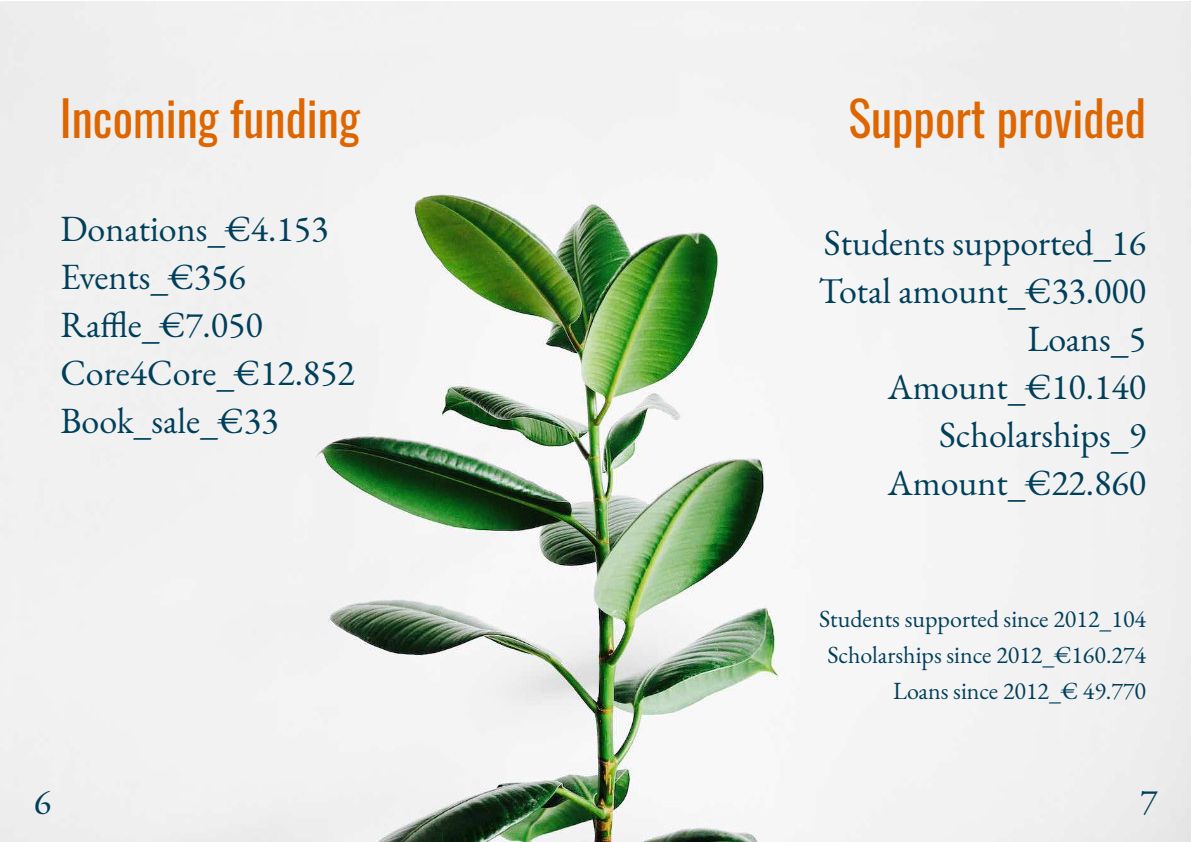
<style>
.page{position:relative;width:1191px;height:842px;background:#fff}
.page>*{position:absolute;margin:0;border:0;box-sizing:border-box;transform-origin:0 0}
.t1{font:48px "Oswald";color:#de6600}
.t2{font:36px/48px "EB Garamond";color:#003f5a;text-align:right}
.t3{font:24px/36px "EB Garamond";color:#003f5a;text-align:right}
</style>
<div class="page">
<img style="left:0;top:1px;width:1191px;height:841px">
<h1 class="t1" style="left:60px;top:81px;width:301px">Incoming funding</h1>
<h1 class="t1" style="left:848px;top:81px;width:299px">Support provided</h1>
<p class="t2" style="left:60px;top:204px;width:296px;text-align:left">Donations_€4.153<br>Events_€356<br>Raffle_€7.050<br>Core4Core_€12.852<br>Book_sale_€33</p>
<p class="t2" style="left:818px;top:218px;width:329px">Students supported_16<br>Total amount_€33.000<br>Loans_5<br>Amount_€10.140<br>Scholarships_9<br>Amount_€22.860</p>
<p class="t3" style="left:819px;top:601px;width:328px">Students supported since 2012_104<br>Scholarships since 2012_€160.274<br>Loans since 2012_€ 49.770</p>
<p class="t2" style="left:34px;top:777px;width:19px">6</p>
<p class="t2" style="left:1140px;top:777px;width:19px">7</p>
</div>
